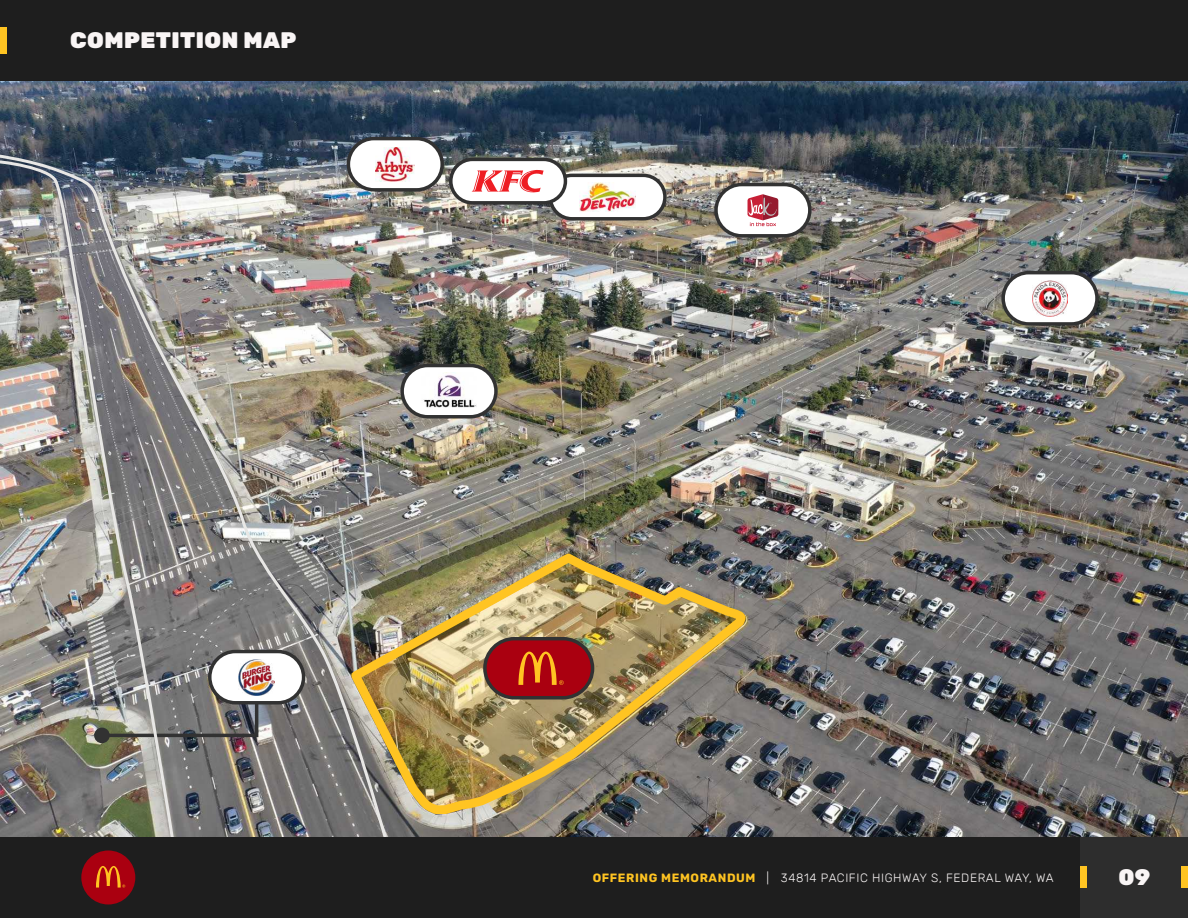
<style>
.page{position:relative;width:1188px;height:918px;background:#fff}
.page>*{position:absolute;margin:0;border:0;box-sizing:border-box;transform-origin:0 0}
.t1{font:900 22.5px "Rubik";letter-spacing:.02em;color:#f9f5f5}
.t2{font:300 12px "Rubik";letter-spacing:.05em;color:#f9f5f5}
.t3{font:700 12px "Rubik";letter-spacing:.05em;color:#ffc422}
</style>
<div class="page">
<img style="left:0;top:81px;width:1188px;height:756px">
<img style="left:435px;top:548px;width:315px;height:273px">
<div style="left:485px;top:639px;width:108px;height:59px;background:#aa0010;border-radius:30px"></div>
<div style="left:483px;top:637px;width:111px;height:63px;border:3px solid #323232;border-radius:30px"></div>
<svg style="left:518px;top:652px;width:46px;height:33px"></svg>
<div style="left:550px;top:175px;width:115px;height:44px;background:#fff;border-radius:22px"></div>
<div style="left:549px;top:174px;width:118px;height:47px;border:3px solid #323232;border-radius:22px"></div>
<img style="left:580px;top:182px;width:56px;height:30px">
<div style="left:348px;top:139px;width:94px;height:51px;background:#fff;border-radius:26px"></div>
<div style="left:347px;top:137px;width:97px;height:55px;border:3px solid #323232;border-radius:26px"></div>
<img style="left:384px;top:147px;width:18px;height:4px">
<div style="left:402px;top:366px;width:94px;height:51px;background:#fff;border-radius:26px"></div>
<div style="left:400px;top:364px;width:98px;height:54px;border:3px solid #323232;border-radius:26px"></div>
<img style="left:435px;top:375px;width:42px;height:33px">
<div style="left:1003px;top:273px;width:94px;height:51px;background:#fff;border-radius:26px"></div>
<div style="left:1001px;top:271px;width:98px;height:55px;border:3px solid #323232;border-radius:26px"></div>
<div style="left:716px;top:185px;width:94px;height:51px;background:#fff;border-radius:26px"></div>
<div style="left:714px;top:183px;width:98px;height:55px;border:3px solid #323232;border-radius:26px"></div>
<img style="left:1032px;top:280px;width:36px;height:36px">
<svg style="left:748px;top:194px;width:30px;height:32px"></svg>
<div style="left:451px;top:159px;width:114px;height:44px;background:#fff;border-radius:22px"></div>
<div style="left:449px;top:158px;width:118px;height:47px;border:3px solid #323232;border-radius:22px"></div>
<svg style="left:472px;top:170px;width:72px;height:22px"></svg>
<div style="left:0;top:0;width:1188px;height:81px;background:#1e1e1e"></div>
<div style="left:0;top:27px;width:7px;height:27px;background:#ffc422"></div>
<img style="left:0;top:151px;width:435px;height:686px">
<div style="left:0;top:837px;width:1188px;height:81px;background:#1e1e1e"></div>
<div style="left:1080px;top:837px;width:108px;height:81px;background:#2d2d2d"></div>
<div style="left:1182px;top:867px;width:6px;height:21px;background:#ffc422"></div>
<div style="left:1080px;top:867px;width:7px;height:21px;background:#ffc422"></div>
<div style="left:81px;top:850px;width:54px;height:54px;background:#aa0010;border-radius:50%"></div>
<svg style="left:96px;top:866px;width:29px;height:22px"></svg>
<p class="t1" style="left:70px;top:27px;width:228px">COMPETITION MAP</p>
<p class="t3" style="left:593px;top:870px;width:164px">OFFERING MEMORANDUM</p>
<p class="t2" style="left:766px;top:871px;width:289px">| 34814 PACIFIC HIGHWAY S, FEDERAL WAY, WA</p>
<h1 class="t1" style="left:1118px;top:864px;width:33px">09</h1>
</div>
